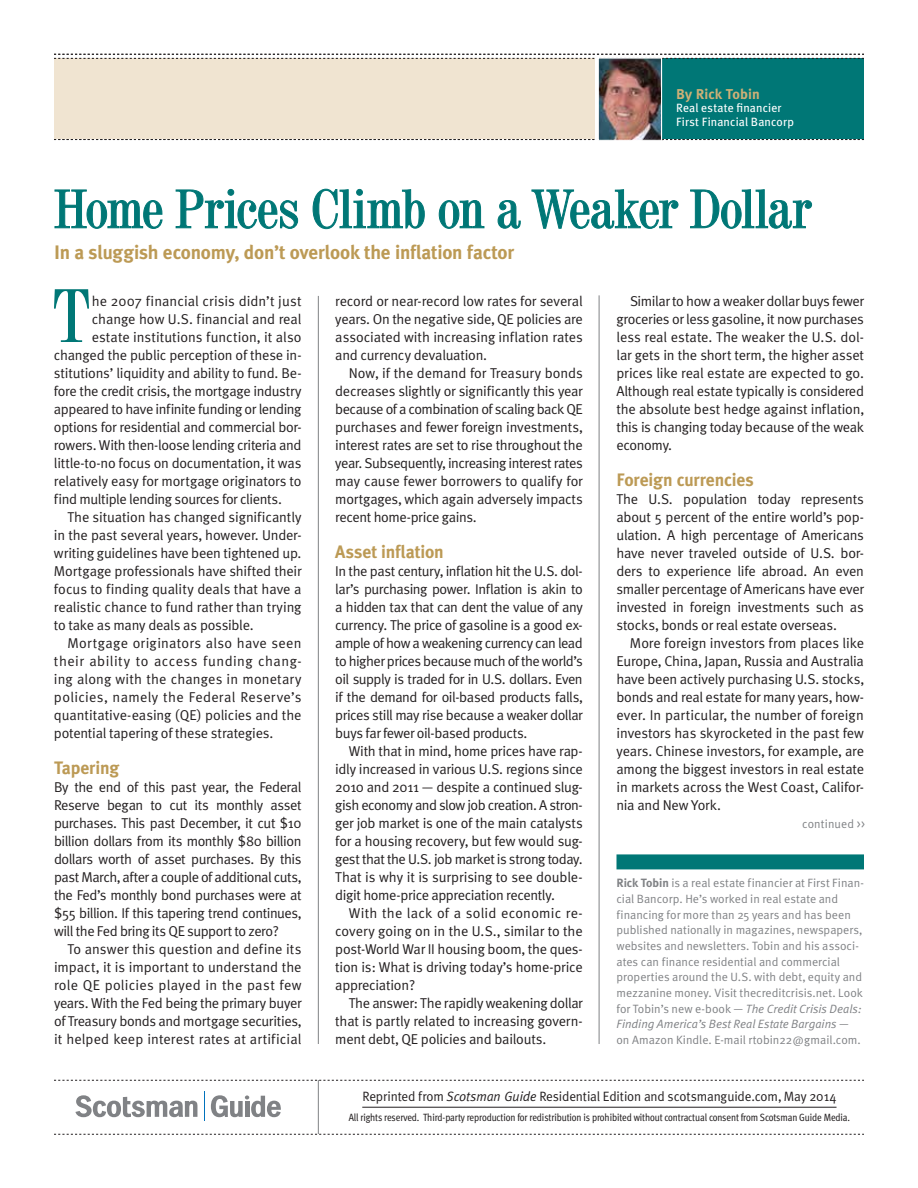
<style>
.page{position:relative;width:918px;height:1188px;background:#fff}
.page>*{position:absolute;margin:0;border:0;box-sizing:border-box;transform-origin:0 0}
.t1{font:condensed 75.3px "Century 725 BT";color:#007776}
.t2{font:condensed 54px "Century 725 BT";letter-spacing:-.01em;color:#007776}
.t3{font:700 19.5px "Meta Plus Lining";letter-spacing:-.01em;color:#bc9a55}
.t4{font:700 18px "Meta Plus Lining";letter-spacing:-.01em;color:#bc9a55}
.t5{font:14.25px/18px "Meta Normal CE";letter-spacing:-.015em;color:#231f20;text-align:justify}
.t6{font:14.25px "Meta Normal CE";letter-spacing:.005em;color:#231f20}
.t7{font:14.25px "Meta Normal CE";letter-spacing:.025em;color:#231f20}
.t8{font:14.25px "Meta Normal CE";letter-spacing:.03em;color:#231f20}
.t9{font:14.25px "Meta Normal CE";letter-spacing:.01em;color:#231f20}
.t10{font:14.25px "Meta Normal CE";letter-spacing:.02em;color:#231f20}
.t11{font:700 14.25px "Meta Plus Lining";letter-spacing:.01em;color:#cdb077}
.t12{font:13.5px "Meta Normal CE";letter-spacing:-.01em;color:#231f20}
.t13{font:12px/15.6px "Meta Normal CE";color:#808285}
.t14{font:12px/13.6px "Meta Plus Lining";letter-spacing:.015em;color:#fff}
.t15{font:10.5px "Meta Cond";letter-spacing:-.01em;color:#231f20}
.s1{font-family:"Meta Plus Lining";font-weight:700}
.s2{font-style:italic}
.s3{font-family:"Meta";font-style:italic}
</style>
<div class="page">
<hr style="left:362px;top:1107px;width:475px;height:1px;background:#231f20">
<svg style="left:54px;top:1080px;width:810px;height:1px"></svg>
<svg style="left:54px;top:1134px;width:810px;height:1px"></svg>
<hr style="left:318px;top:1080px;width:1px;height:54px;background:#808285">
<svg style="left:211px;top:1095px;width:70px;height:22px"></svg>
<svg style="left:75px;top:1095px;width:122px;height:22px"></svg>
<svg style="left:204px;top:1092px;width:1px;height:29px"></svg>
<div style="left:599px;top:59px;width:265px;height:80px;background:#007776"></div>
<svg style="left:54px;top:189px;width:109px;height:40px"></svg>
<svg style="left:175px;top:189px;width:123px;height:40px"></svg>
<svg style="left:312px;top:188px;width:113px;height:41px"></svg>
<svg style="left:438px;top:200px;width:47px;height:29px"></svg>
<svg style="left:497px;top:200px;width:24px;height:29px"></svg>
<svg style="left:531px;top:189px;width:148px;height:40px"></svg>
<svg style="left:690px;top:189px;width:122px;height:40px"></svg>
<hr style="left:318px;top:296px;width:1px;height:748px;background:#808285">
<hr style="left:599px;top:295px;width:1px;height:749px;background:#808285">
<div style="left:54px;top:59px;width:540px;height:80px;background:#f0e4d1"></div>
<svg style="left:54px;top:139px;width:810px;height:1px"></svg>
<svg style="left:54px;top:54px;width:810px;height:5px"></svg>
<img style="left:600px;top:59px;width:60px;height:80px">
<div style="left:598px;top:57px;width:64px;height:84px;border:1px solid #fff"></div>
<div style="left:616px;top:854px;width:248px;height:15px;background:#007776"></div>
<p class="t11" style="left:676px;top:86px;width:85px">By Rick Tobin</p>
<p class="t14" style="left:676px;top:101px;width:119px">Real estate financier<br>First Financial Bancorp</p>
<h2 class="t2" style="left:54px;top:176px;width:759px">Home Prices Climb on a Weaker Dollar</h2>
<h3 class="t3" style="left:54px;top:241px;width:462px">In a sluggish economy, don’t overlook the inflation factor</h3>
<p class="t5" style="left:617px;top:292px;width:249px;text-indent:13px">Similar to how a weaker dollar buys fewer groceries or less gasoline, it now purchases less real estate. The weaker the U.S. dol&shy;lar gets in the short term, the higher asset prices like real estate are expected to go.<br>Although real estate typically is considered the absolute best hedge against inflation, this is changing today because of the weak economy.</p>
<p class="t4" style="left:616px;top:469px;width:139px">Foreign currencies</p>
<p class="t5" style="left:616px;top:490px;width:249px">The U.S. population today represents about 5 percent of the entire world’s pop&shy;ulation. A high percentage of Americans have never traveled outside of U.S. bor&shy;ders to experience life abroad. An even smaller percentage of Americans have ever invested in foreign investments such as stocks, bonds or real estate overseas.</p>
<p class="t5" style="left:616px;top:634px;width:249px;text-indent:13px">More foreign investors from places like Europe, China, Japan, Russia and Australia have been actively purchasing U.S. stocks, bonds and real estate for many years, how&shy;ever. In particular, the number of foreign investors has skyrocketed in the past few years. Chinese investors, for example, are among the biggest investors in real estate in markets across the West Coast, Califor&shy;nia and New York.</p>
<h1 class="t1" style="left:52px;top:270px;width:40px">T</h1>
<p class="t6" style="left:92px;top:292px;width:211px">he 2007 financial crisis didn’t just</p>
<p class="t5" style="left:335px;top:292px;width:249px">record or near-record low rates for several years. On the negative side, QE policies are associated with increasing inflation rates and currency devaluation.</p>
<p class="t5" style="left:335px;top:364px;width:249px;text-indent:13px">Now, if the demand for Treasury bonds decreases slightly or significantly this year because of a combination of scaling back QE purchases and fewer foreign investments, interest rates are set to rise throughout the year. Subsequently, increasing interest rates may cause fewer borrowers to qualify for mortgages, which again adversely impacts recent home-price gains.</p>
<p class="t4" style="left:335px;top:541px;width:110px">Asset inflation</p>
<p class="t5" style="left:335px;top:562px;width:249px">In the past century, inflation hit the U.S. dol&shy;lar’s purchasing power. Inflation is akin to a hidden tax that can dent the value of any currency. The price of gasoline is a good ex&shy;ample of how a weakening currency can lead to higher prices because much of the world’s oil supply is traded for in U.S. dollars. Even if the demand for oil-based products falls, prices still may rise because a weaker dollar buys far fewer oil-based products.</p>
<p class="t5" style="left:335px;top:742px;width:249px;text-indent:13px">With that in mind, home prices have rap&shy;idly increased in various U.S. regions since 2010 and 2011 — despite a continued slug&shy;gish economy and slow job creation. A stron&shy;ger job market is one of the main catalysts for a housing recovery, but few would sug&shy;gest that the U.S. job market is strong today.<br>That is why it is surprising to see double&shy;digit home-price appreciation recently.</p>
<p class="t5" style="left:335px;top:904px;width:249px;text-indent:13px">With the lack of a solid economic re&shy;covery going on in the U.S., similar to the post-World War II housing boom, the ques&shy;tion is: What is driving today’s home-price appreciation?</p>
<p class="t5" style="left:335px;top:994px;width:249px;text-indent:13px">The answer: The rapidly weakening dollar that is partly related to increasing govern&shy;ment debt, QE policies and bailouts.</p>
<p class="t5" style="left:92px;top:310px;width:211px">change how U.S. financial and real</p>
<p class="t6" style="left:92px;top:328px;width:211px">estate institutions function, it also</p>
<p class="t5" style="left:54px;top:346px;width:249px">changed the public perception of these in-</p>
<p class="t5" style="left:54px;top:364px;width:249px">stitutions’ liquidity and ability to fund. Be-</p>
<p class="t5" style="left:54px;top:382px;width:249px">fore the credit crisis, the mortgage industry</p>
<p class="t5" style="left:54px;top:400px;width:249px">appeared to have infinite funding or lending</p>
<p class="t5" style="left:54px;top:418px;width:249px">options for residential and commercial bor-</p>
<p class="t5" style="left:54px;top:436px;width:249px">rowers. With then-loose lending criteria and</p>
<p class="t5" style="left:54px;top:454px;width:249px">little-to-no focus on documentation, it was</p>
<p class="t5" style="left:54px;top:472px;width:249px">relatively easy for mortgage originators to</p>
<p class="t5" style="left:54px;top:490px;width:229px">find multiple lending sources for clients.</p>
<p class="t5" style="left:67px;top:508px;width:235px">The situation has changed significantly</p>
<p class="t5" style="left:54px;top:526px;width:249px">in the past several years, however. Under-</p>
<p class="t5" style="left:54px;top:544px;width:249px">writing guidelines have been tightened up.</p>
<p class="t5" style="left:54px;top:562px;width:249px">Mortgage professionals have shifted their</p>
<p class="t5" style="left:54px;top:580px;width:249px">focus to finding quality deals that have a</p>
<p class="t5" style="left:54px;top:598px;width:249px">realistic chance to fund rather than trying</p>
<p class="t5" style="left:54px;top:616px;width:201px">to take as many deals as possible.</p>
<p class="t10" style="left:67px;top:634px;width:235px">Mortgage originators also have seen</p>
<p class="t8" style="left:54px;top:652px;width:249px">their ability to access funding chang-</p>
<p class="t9" style="left:54px;top:670px;width:249px">ing along with the changes in monetary</p>
<p class="t7" style="left:54px;top:688px;width:249px">policies, namely the Federal Reserve’s</p>
<p class="t5" style="left:54px;top:706px;width:249px">quantitative-easing (QE) policies and the</p>
<p class="t5" style="left:54px;top:724px;width:221px">potential tapering of these strategies.</p>
<p class="t4" style="left:54px;top:757px;width:67px">Tapering</p>
<p class="t5" style="left:54px;top:778px;width:249px">By the end of this past year, the Federal Reserve began to cut its monthly asset purchases. This past December, it cut $10 billion dollars from its monthly $80 billion dollars worth of asset purchases. By this past March, after a couple of additional cuts, the Fed’s monthly bond purchases were at $55 billion. If this tapering trend continues, will the Fed bring its QE support to zero?</p>
<p class="t5" style="left:54px;top:940px;width:249px;text-indent:13px">To answer this question and define its impact, it is important to understand the role QE policies played in the past few years. With the Fed being the primary buyer of Treasury bonds and mortgage securities, it helped keep interest rates at artificial</p>
<p class="t13" style="left:802px;top:816px;width:64px">continued &gt;&gt;</p>
<p class="t13" style="left:616px;top:875px;width:249px"><span class="s1">Rick Tobin</span> is a real estate financier at First Finan&shy;cial Bancorp. He’s worked in real estate and financing for more than 25 years and has been published nationally in magazines, newspapers, websites and newsletters. Tobin and his associ&shy;ates can finance residential and commercial properties around the U.S. with debt, equity and mezzanine money. Visit thecreditcrisis.net. Look for Tobin’s new e-book — <span class="s2">The Credit Crisis Deals:<br>Finding America’s Best Real Estate Bargains</span> — on Amazon Kindle. E-mail rtobin22@gmail.com.</p>
<p class="t12" style="left:362px;top:1088px;width:476px">Reprinted from <span class="s3">Scotsman Guide</span> Residential Edition and scotsmanguide.com, May 2014</p>
<p class="t15" style="left:349px;top:1112px;width:503px">All rights reserved. Third-party reproduction for redistribution is prohibited without contractual consent from Scotsman Guide Media.</p>
</div>
